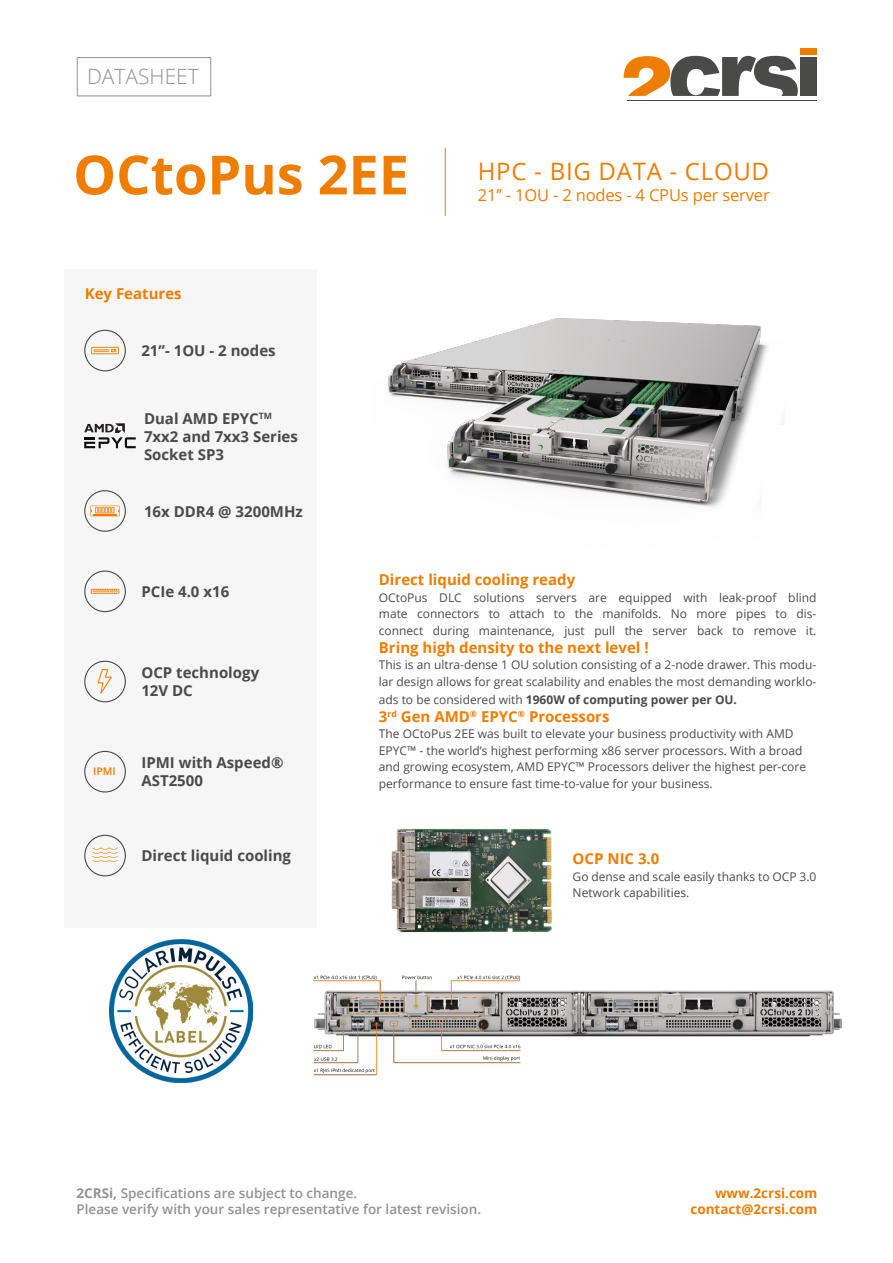
<style>
.page{position:relative;width:893px;height:1263px;background:#fff}
.page>*{position:absolute;margin:0;border:0;box-sizing:border-box;transform-origin:0 0}
.t1{font:700 54px "Open Sans";color:#ef7d00}
.t2{font:24px "Open Sans";letter-spacing:.03em;color:#ef7d00}
.t3{font:300 21px "Open Sans";color:#929292}
.t4{font:16.5px "Open Sans";letter-spacing:-.01em;color:#ef7d00}
.t5{font:700 15px/18px "Open Sans";color:#4a4a49}
.t6{font:700 15px "Open Sans";color:#ef7d00}
.t7{font:600 13.5px/16.2px "Open Sans";color:#929292}
.t8{font:700 13.5px/16.2px "Open Sans";color:#ef7d00;text-align:right}
.t9{font:12px/16.5px "Open Sans";color:#4a4a49}
.t10{font:700 12px "Open Sans";color:#4a4a49}
.t11{font:600 10.5px "Open Sans";color:#ef7d04}
.s1{font-weight:400}
.s2{font-weight:700}
</style>
<div class="page">
<div style="left:64px;top:269px;width:252px;height:659px;background:#f6f6f6"></div>
<div style="left:800px;top:57px;width:17px;height:39px;background:#4a4a49"></div>
<div style="left:800px;top:48px;width:17px;height:7px;background:#ef7d00"></div>
<svg style="left:624px;top:56px;width:174px;height:40px"></svg>
<hr style="left:628px;top:100px;width:189px;height:1px;background:#4a4a49">
<div style="left:77px;top:57px;width:134px;height:39px;border:1px solid #929292"></div>
<div style="left:84px;top:835px;width:42px;height:41px;border:1px solid #4a4a49;border-radius:50%"></div>
<svg style="left:92px;top:847px;width:26px;height:15px"></svg>
<div style="left:84px;top:751px;width:42px;height:41px;border:1px solid #4a4a49;border-radius:50%"></div>
<svg style="left:84px;top:423px;width:52px;height:25px"></svg>
<svg style="left:91px;top:347px;width:28px;height:7px"></svg>
<div style="left:84px;top:330px;width:42px;height:41px;border:1px solid #4a4a49;border-radius:50%"></div>
<div style="left:84px;top:570px;width:42px;height:42px;border:1px solid #4a4a49;border-radius:50%"></div>
<div style="left:84px;top:490px;width:42px;height:42px;border:1px solid #4a4a49;border-radius:50%"></div>
<svg style="left:90px;top:506px;width:30px;height:10px"></svg>
<div style="left:84px;top:661px;width:42px;height:41px;border:1px solid #4a4a49;border-radius:50%"></div>
<svg style="left:97px;top:669px;width:15px;height:25px"></svg>
<svg style="left:91px;top:589px;width:28px;height:5px"></svg>
<hr style="left:445px;top:148px;width:1px;height:68px;background:#ef7d00">
<img style="left:388px;top:318px;width:380px;height:189px">
<img style="left:313px;top:975px;width:529px;height:101px">
<img style="left:110px;top:939px;width:143px;height:143px">
<img style="left:391px;top:828px;width:161px;height:105px">
<h3 class="t3" style="left:87px;top:62px;width:113px">DATASHEET</h3>
<h1 class="t1" style="left:73px;top:137px;width:337px">OCtoPus 2EE</h1>
<p class="t6" style="left:85px;top:282px;width:98px">Key Features</p>
<p class="t5" style="left:141px;top:341px;width:136px">21’’- 1OU - 2 nodes</p>
<p class="t5" style="left:144px;top:409px;width:155px">Dual AMD EPYC<sup>TM<br></sup>7xx2 and 7xx3 Series<br>Socket SP3</p>
<p class="t5" style="left:144px;top:502px;width:160px">16x DDR4 @ 3200MHz</p>
<h2 class="t2" style="left:478px;top:155px;width:293px">HPC - BIG DATA - CLOUD</h2>
<h3 class="t4" style="left:478px;top:184px;width:293px">21’’ - 1OU - 2 nodes - 4 CPUs per server</h3>
<p class="t5" style="left:141px;top:582px;width:89px">PCIe 4.0 x16</p>
<p class="t11" style="left:93px;top:764px;width:24px">IPMI</p>
<p class="t5" style="left:141px;top:663px;width:119px">OCP technology<br>12V DC</p>
<p class="t5" style="left:141px;top:753px;width:144px">IPMI with Aspeed®<br>AST2500</p>
<p class="t5" style="left:141px;top:846px;width:151px">Direct liquid cooling</p>
<p class="t6" style="left:379px;top:569px;width:198px">Direct liquid cooling ready</p>
<p class="t9" style="left:379px;top:589px;width:439px;text-align:justify">OCtoPus DLC solutions servers are equipped with leak-proof blind mate connectors to attach to the manifolds. No more pipes to dis&shy;connect during maintenance, just pull the server back to remove it.</p>
<p class="t6" style="left:379px;top:637px;width:271px">Bring high density to the next level !</p>
<p class="t9" style="left:379px;top:656px;width:439px">This is an ultra-dense 1 OU solution consisting of a 2-node drawer. This modu&shy;lar design allows for great scalability and enables the most demanding worklo-</p>
<p class="t10" style="left:379px;top:691px;width:360px"><span class="s1">ads to be considered with</span> 1960W of computing power per OU.</p>
<p class="t6" style="left:379px;top:706px;width:232px">3<sup>rd</sup> Gen AMD<sup>®</sup> EPYC<sup>®</sup> Processors</p>
<p class="t9" style="left:379px;top:725px;width:429px">The OCtoPus 2EE was built to elevate your business productivity with AMD EPYC™ - the world’s highest performing x86 server processors. With a broad and growing ecosystem, AMD EPYC™ Processors deliver the highest per-core performance to ensure fast time-to-value for your business.</p>
<p class="t6" style="left:573px;top:848px;width:88px">OCP NIC 3.0</p>
<p class="t9" style="left:573px;top:868px;width:245px">Go dense and scale easily thanks to OCP 3.0<br>Network capabilities.</p>
<p class="t7" style="left:77px;top:1184px;width:406px"><span class="s2">2CRSi,</span> Specifications are subject to change.<br>Please verify with your sales representative for latest revision.</p>
<p class="t8" style="left:690px;top:1184px;width:129px">www.2crsi.com contact@2crsi.com</p>
</div>
